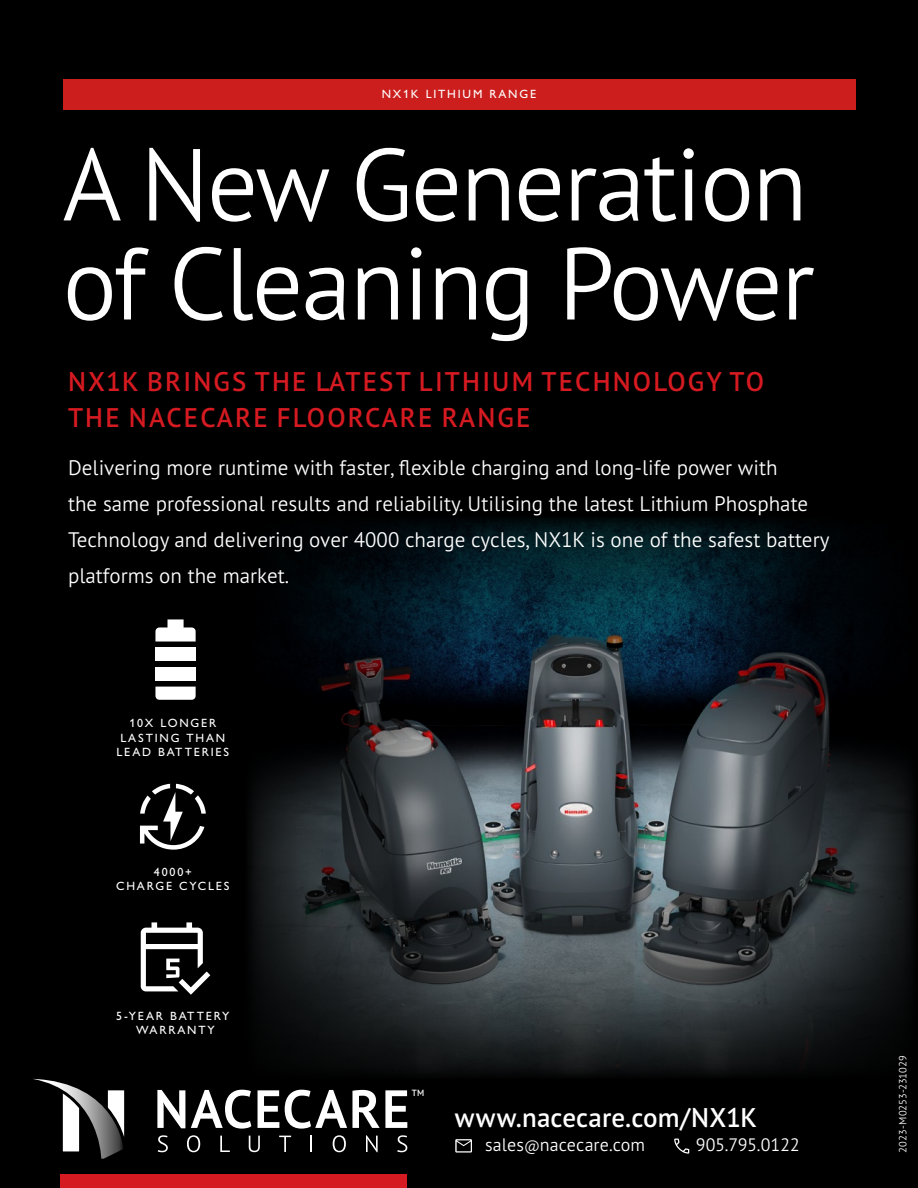
<style>
.page{position:relative;width:918px;height:1188px;background:#000}
.page>*{position:absolute;margin:0;border:0;box-sizing:border-box;transform-origin:0 0}
.t1{font:300 102px/99px "PT Sans Pro";letter-spacing:-.025em;color:#fff}
.t2{font:600 27px/36px "PT Sans Pro";letter-spacing:.08em;color:#d51a21}
.t3{font:600 27px "PT Sans Pro";letter-spacing:.005em;color:#fff}
.t4{font:300 21px/36px "PT Sans Pro";color:#fff}
.t5{font:300 18px "PT Sans Pro";color:#fff}
.t6{font:500 12px/14.4px "Gill Sans Nova";letter-spacing:.15em;color:#fff;text-align:center}
.t7{font:300 10.5px "PT Sans Pro";letter-spacing:.01em;color:#fff}
.t8{font:600 9px "PT Sans Pro";color:#fff}
.s1{font-size:15px}
</style>
<div class="page">
<img style="left:487px;top:723px;width:222px;height:142px">
<svg style="left:709px;top:79px;width:205px;height:786px"></svg>
<svg style="left:243px;top:723px;width:244px;height:367px"></svg>
<svg style="left:247px;top:865px;width:666px;height:215px"></svg>
<svg style="left:293px;top:515px;width:621px;height:208px"></svg>
<div style="left:61px;top:1174px;width:346px;height:14px;background:#d51a21"></div>
<svg style="left:33px;top:1079px;width:91px;height:80px"></svg>
<svg style="left:157px;top:1090px;width:28px;height:38px"></svg>
<svg style="left:191px;top:1090px;width:60px;height:39px"></svg>
<svg style="left:258px;top:1090px;width:21px;height:38px"></svg>
<svg style="left:285px;top:1090px;width:122px;height:39px"></svg>
<svg style="left:158px;top:1135px;width:10px;height:17px"></svg>
<svg style="left:187px;top:1135px;width:13px;height:17px"></svg>
<svg style="left:220px;top:1136px;width:10px;height:16px"></svg>
<svg style="left:249px;top:1136px;width:11px;height:16px"></svg>
<svg style="left:279px;top:1136px;width:12px;height:16px"></svg>
<svg style="left:311px;top:1136px;width:1px;height:16px"></svg>
<svg style="left:333px;top:1135px;width:13px;height:17px"></svg>
<svg style="left:366px;top:1135px;width:12px;height:17px"></svg>
<svg style="left:397px;top:1135px;width:10px;height:17px"></svg>
<svg style="left:455px;top:1139px;width:17px;height:14px"></svg>
<svg style="left:674px;top:1139px;width:15px;height:15px"></svg>
<div style="left:63px;top:79px;width:792px;height:31px;background:#cc1f1d"></div>
<div style="left:48px;top:131px;width:782px;height:227px;background:#000"></div>
<svg style="left:140px;top:784px;width:66px;height:66px"></svg>
<svg style="left:155px;top:619px;width:41px;height:23px"></svg>
<div style="left:155px;top:648px;width:41px;height:13px;background:#fff"></div>
<div style="left:155px;top:667px;width:41px;height:14px;background:#fff"></div>
<svg style="left:155px;top:687px;width:41px;height:13px"></svg>
<svg style="left:141px;top:922px;width:69px;height:73px"></svg>
<p class="t6" style="left:382px;top:86px;width:156px">NX1K LITHIUM RANGE</p>
<h1 class="t1" style="left:63px;top:132px;width:754px">A New Generation of Cleaning Power</h1>
<p class="t2" style="left:68px;top:362px;width:697px">NX1K BRINGS THE LATEST LITHIUM TECHNOLOGY TO<br>THE NACECARE FLOORCARE RANGE</p>
<p class="t4" style="left:68px;top:449px;width:763px">Delivering more runtime with faster, flexible charging and long-life power with<br>the same professional results and reliability. Utilising the latest Lithium Phosphate Technology and delivering over 4000 charge cycles, NX1K is one of the safest battery platforms on the market.</p>
<p class="t6" style="left:116px;top:716px;width:114px">10X LONGER<br>LASTING THAN<br>LEAD BATTERIES</p>
<p class="t6" style="left:116px;top:864px;width:115px">4000+<br>CHARGE CYCLES</p>
<p class="t6" style="left:116px;top:1008px;width:115px">5-YEAR BATTERY<br>WARRANTY</p>
<p class="t8" style="left:412px;top:1087px;width:14px">TM</p>
<p class="t3" style="left:455px;top:1100px;width:304px">www.nacecare.com/NX1K</p>
<p class="t5" style="left:485px;top:1133px;width:162px">sales<span class="s1">@</span>nacecare.com</p>
<p class="t5" style="left:696px;top:1133px;width:105px">905.795.0122</p>
<p class="t7" style="left:896px;top:1153px;width:98px;rotate:-90deg">2023-M0253-231029</p>
</div>
